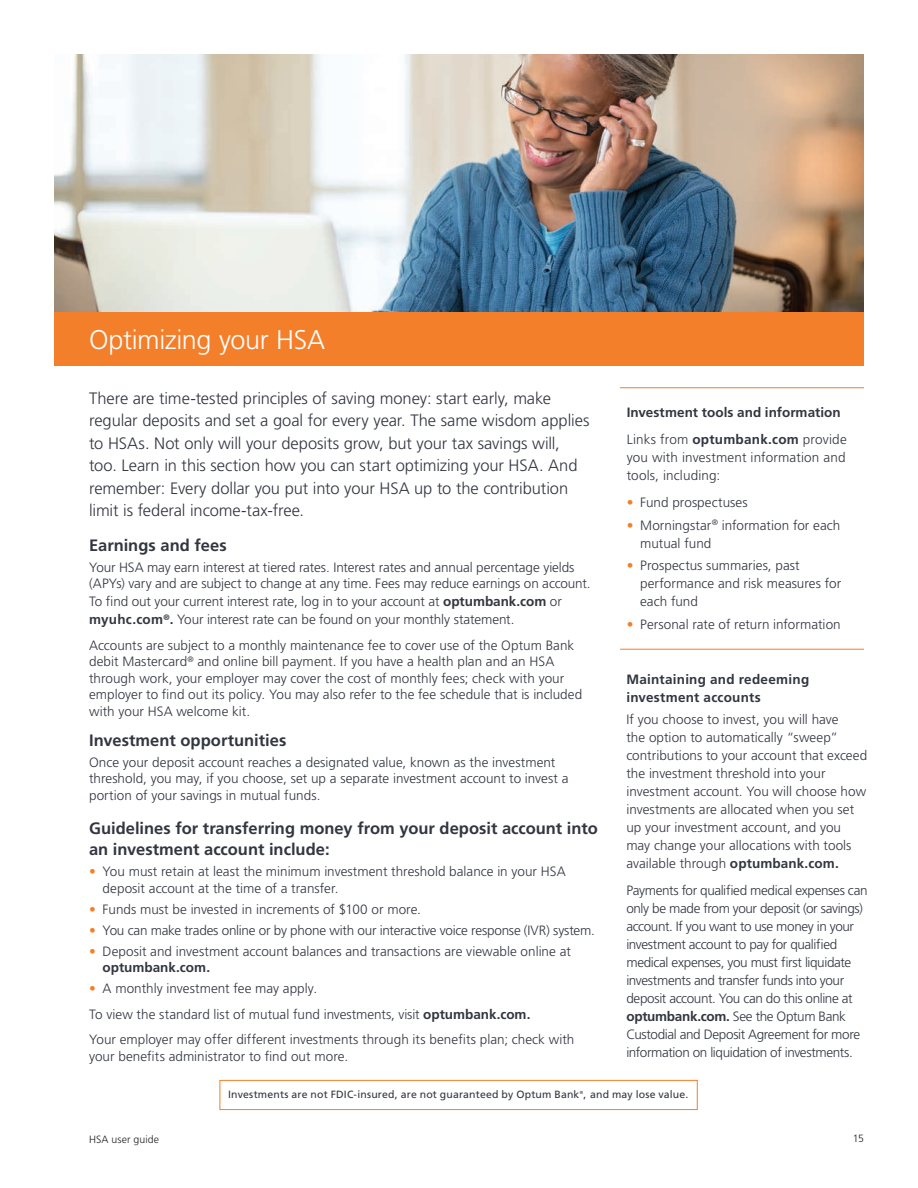
<style>
.page{position:relative;width:918px;height:1188px;background:#fff}
.page>*{position:absolute;margin:0;border:0;box-sizing:border-box;transform-origin:0 0}
.Product_Sheet_Title{font:300 27px "Frutiger LT Pro";letter-spacing:-.015em;color:#fff}
.Lead_In_Copy{font:300 16.5px/22.5px "Frutiger LT Pro";letter-spacing:-.005em;color:#323640}
.First_level_headin{font:700 16.5px/21px "Frutiger LT Pro";color:#323640}
.Body_copy{font:300 13.5px/18px "Frutiger LT Pro";color:#323640}
.Body_copy__space_a{font:300 13.5px/18px "Frutiger LT Pro";color:#323640}
.Body_copy-2{font:300 13.5px/18px "Frutiger LT Pro";letter-spacing:-.03em;color:#323640}
.First_level_headin-2{font:700 13.5px/18px "Frutiger LT Pro";letter-spacing:.02em;color:#323640}
.Body_copy-3{font:700 13.5px "Frutiger LT Pro";letter-spacing:.005em;color:#323640}
.Body_copy-4{font:10.5px "Frutiger LT Pro";letter-spacing:.015em;color:#323640}
.Back_cvr_sign-off{font:300 10.5px "Frutiger LT Pro";letter-spacing:.01em;color:#231f20}
.Body_copy-5{font:4.35px "Frutiger LT Pro";color:#323640}
.s1{font-weight:700}
.s2{color:#f47f2a}
</style>
<div class="page">
<img style="left:54px;top:54px;width:810px;height:258px">
<hr style="left:620px;top:387px;width:244px;height:1px;background:#f47f2a">
<hr style="left:620px;top:649px;width:244px;height:1px;background:#f47f2a">
<div style="left:220px;top:1080px;width:478px;height:30px;border:1px solid #f47f2a"></div>
<div style="left:54px;top:312px;width:810px;height:54px;background:#f47f2a"></div>
<p class="Product_Sheet_Title" style="left:89px;top:324px;width:238px">Optimizing your HSA</p>
<p class="Lead_In_Copy" style="left:89px;top:387px;width:502px">There are time-tested principles of saving money: start early, make regular deposits and set a goal for every year. The same wisdom applies to HSAs. Not only will your deposits grow, but your tax savings will, too. Learn in this section how you can start optimizing your HSA. And remember: Every dollar you put into your HSA up to the contribution limit is federal income-tax-free.</p>
<p class="First_level_headin" style="left:89px;top:534px;width:139px">Earnings and fees</p>
<p class="Body_copy" style="left:89px;top:559px;width:503px;line-height:16.5px">Your HSA may earn interest at tiered rates. Interest rates and annual percentage yields (APYs) vary and are subject to change at any time. Fees may reduce earnings on account.</p>
<p class="Body_copy" style="left:89px;top:592px;width:475px">To find out your current interest rate, log in to your account at <span class="s1">optumbank.com</span> or <span class="s1">myuhc.com</span><sup>®</sup><span class="s1">.</span> Your interest rate can be found on your monthly statement.</p>
<p class="Body_copy" style="left:89px;top:637px;width:495px;line-height:16.5px">Accounts are subject to a monthly maintenance fee to cover use of the Optum Bank debit Mastercard<sup>®</sup> and online bill payment. If you have a health plan and an HSA through work, your employer may cover the cost of monthly fees; check with your employer to find out its policy. You may also refer to the fee schedule that is included with your HSA welcome kit.</p>
<p class="First_level_headin" style="left:89px;top:729px;width:199px">Investment opportunities</p>
<p class="Body_copy" style="left:89px;top:754px;width:481px;line-height:16.5px">Once your deposit account reaches a designated value, known as the investment threshold, you may, if you choose, set up a separate investment account to invest a portion of your savings in mutual funds.</p>
<p class="First_level_headin" style="left:89px;top:818px;width:510px">Guidelines for transferring money from your deposit account into an investment account include:</p>
<p class="Body_copy__space_a" style="left:103px;top:863px;width:465px;line-height:16.5px;text-indent:-14px"><span class="s2">•</span> You must retain at least the minimum investment threshold balance in your HSA deposit account at the time of a transfer.</p>
<p class="Body_copy__space_a" style="left:89px;top:900px;width:333px"><span class="s2">•</span> Funds must be invested in increments of $100 or more.</p>
<p class="Body_copy__space_a" style="left:89px;top:921px;width:507px"><span class="s2">•</span> You can make trades online or by phone with our interactive voice response (IVR) system.</p>
<p class="Body_copy__space_a" style="left:103px;top:943px;width:470px;line-height:16.5px;text-indent:-14px"><span class="s2">•</span> Deposit and investment account balances and transactions are viewable online at <span class="s1">optumbank.com.</span></p>
<p class="Body_copy__space_a" style="left:89px;top:979px;width:230px"><span class="s2">•</span> A monthly investment fee may apply.</p>
<p class="Body_copy" style="left:89px;top:1005px;width:443px">To view the standard list of mutual fund investments, visit <span class="s1">optumbank.com.</span></p>
<p class="Body_copy" style="left:89px;top:1031px;width:487px;line-height:16.5px">Your employer may offer different investments through its benefits plan; check with your benefits administrator to find out more.</p>
<p class="Body_copy-3" style="left:627px;top:405px;width:216px">Investment tools and information</p>
<p class="Body_copy" style="left:627px;top:431px;width:222px;text-align:justify">Links from <span class="s1">optumbank.com</span> provide you with investment information and tools, including:</p>
<p class="Body_copy__space_a" style="left:627px;top:494px;width:122px"><span class="s2">•</span> Fund prospectuses</p>
<p class="Body_copy__space_a" style="left:640px;top:516px;width:202px;text-indent:-14px"><span class="s2">•</span> Morningstar<sup>®</sup> information for each mutual fund</p>
<p class="Body_copy__space_a" style="left:640px;top:557px;width:203px;text-indent:-14px"><span class="s2">•</span> Prospectus summaries, past performance and risk measures for each fund</p>
<p class="Body_copy__space_a" style="left:627px;top:615px;width:216px"><span class="s2">•</span> Personal rate of return information</p>
<p class="First_level_headin-2" style="left:626px;top:670px;width:184px">Maintaining and redeeming investment accounts</p>
<p class="Body_copy" style="left:626px;top:711px;width:242px">If you choose to invest, you will have<br>the option to automatically “sweep” contributions to your account that exceed the investment threshold into your investment account. You will choose how investments are allocated when you set up your investment account, and you may change your allocations with tools available through <span class="s1">optumbank.com.</span></p>
<p class="Body_copy-2" style="left:626px;top:882px;width:243px">Payments for qualified medical expenses can only be made from your deposit (or savings) account. If you want to use money in your investment account to pay for qualified medical expenses, you must first liquidate investments and transfer funds into your deposit account. You can do this online at <span class="s1">optumbank.com.</span> See the Optum Bank Custodial and Deposit Agreement for more information on liquidation of investments.</p>
<p class="Body_copy-4" style="left:228px;top:1089px;width:462px">Investments are not FDIC-insured, are not guaranteed by Optum Bank , and may lose value.</p>
<p class="Body_copy-5" style="left:580px;top:1090px;width:5px">®</p>
<p class="Back_cvr_sign-off" style="left:89px;top:1133px;width:72px">HSA user guide</p>
<p class="Back_cvr_sign-off" style="left:853px;top:1132px;width:13px">15</p>
</div>
